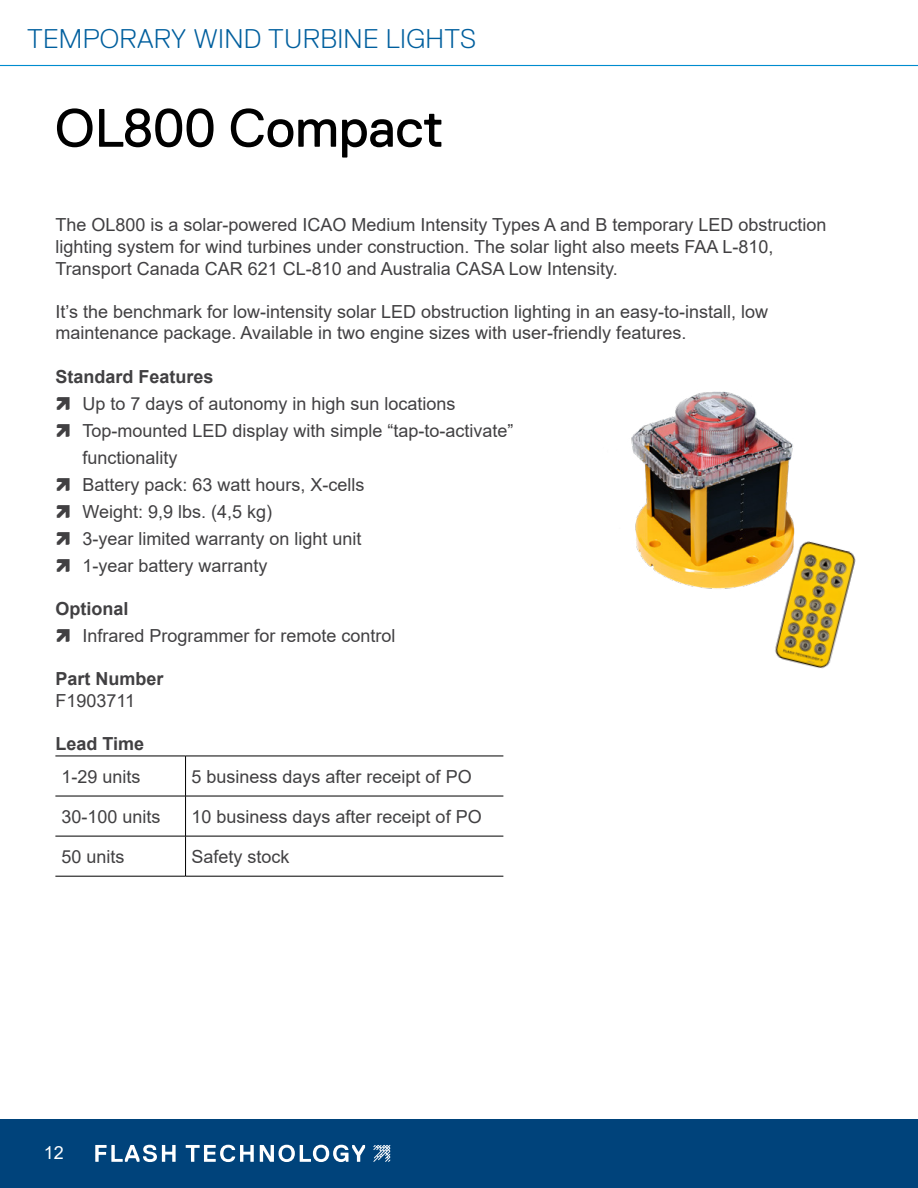
<style>
.page{position:relative;width:918px;height:1188px;background:#fff}
.page>*{position:absolute;margin:0;border:0;box-sizing:border-box;transform-origin:0 0}
.Product_Title{font:54px "Replica Std";color:#000}
.Page_titles{font:300 27px "Replica Std";letter-spacing:.01em;color:#005f9e}
.Body{font:18px/21.6px "Arial";color:#414042}
.Body-2{font:700 18px "Arial";color:#414042}
.t1{font:18px "Arial";color:#fff}
.s1{font-family:"SPX"}
</style>
<div class="page">
<div style="left:0;top:1119px;width:918px;height:69px;background:#00437b"></div>
<hr style="left:0;top:65px;width:918px;height:1px;background:#008ccf">
<svg style="left:373px;top:1145px;width:17px;height:17px"></svg>
<svg style="left:95px;top:1145px;width:81px;height:17px"></svg>
<svg style="left:186px;top:1145px;width:68px;height:17px"></svg>
<svg style="left:260px;top:1145px;width:105px;height:17px"></svg>
<hr style="left:55px;top:756px;width:131px;height:1px;background:#000">
<hr style="left:186px;top:756px;width:317px;height:1px;background:#000">
<hr style="left:185px;top:756px;width:1px;height:40px;background:#000">
<hr style="left:55px;top:796px;width:131px;height:1px;background:#000">
<hr style="left:186px;top:796px;width:317px;height:1px;background:#000">
<hr style="left:185px;top:796px;width:1px;height:40px;background:#000">
<hr style="left:55px;top:836px;width:131px;height:1px;background:#000">
<hr style="left:186px;top:836px;width:317px;height:1px;background:#000">
<hr style="left:185px;top:836px;width:1px;height:40px;background:#000">
<hr style="left:55px;top:876px;width:131px;height:1px;background:#000">
<hr style="left:186px;top:876px;width:317px;height:1px;background:#000">
<img style="left:631px;top:391px;width:164px;height:198px">
<img style="left:767px;top:535px;width:89px;height:134px">
<p class="Page_titles" style="left:27px;top:23px;width:451px">TEMPORARY WIND TURBINE LIGHTS</p>
<p class="Product_Title" style="left:55px;top:98px;width:390px">OL800 Compact</p>
<p class="Body" style="left:55px;top:214px;width:773px">The OL800 is a solar-powered ICAO Medium Intensity Types A and B temporary LED obstruction lighting system for wind turbines under construction. The solar light also meets FAA L-810,<br>Transport Canada CAR 621 CL-810 and Australia CASA Low Intensity.</p>
<p class="Body" style="left:55px;top:301px;width:714px">It’s the benchmark for low-intensity solar LED obstruction lighting in an easy-to-install, low maintenance package. Available in two engine sizes with user-friendly features.</p>
<p class="Body-2" style="left:55px;top:364px;width:160px">Standard Features</p>
<p class="Body" style="left:55px;top:392px;width:402px"><span class="s1">ì</span> Up to 7 days of autonomy in high sun locations</p>
<p class="Body" style="left:82px;top:417px;width:433px;line-height:27px;text-indent:-27px"><span class="s1">ì</span> Top-mounted LED display with simple “tap-to-activate” functionality</p>
<p class="Body" style="left:55px;top:473px;width:311px"><span class="s1">ì</span> Battery pack: 63 watt hours, X-cells</p>
<p class="Body" style="left:55px;top:500px;width:218px"><span class="s1">ì</span> Weight: 9,9 lbs. (4,5 kg)</p>
<p class="Body" style="left:55px;top:527px;width:308px"><span class="s1">ì</span> 3-year limited warranty on light unit</p>
<p class="Body" style="left:55px;top:554px;width:214px"><span class="s1">ì</span> 1-year battery warranty</p>
<p class="Body-2" style="left:55px;top:596px;width:75px">Optional</p>
<p class="Body" style="left:55px;top:625px;width:342px"><span class="s1">ì</span> Infrared Programmer for remote control</p>
<p class="Body-2" style="left:55px;top:666px;width:110px">Part Number</p>
<p class="Body" style="left:55px;top:689px;width:81px">F1903711</p>
<p class="Body-2" style="left:55px;top:731px;width:90px">Lead Time</p>
<p class="Body" style="left:61px;top:765px;width:81px">1-29 units</p>
<p class="Body" style="left:192px;top:765px;width:282px">5 business days after receipt of PO</p>
<p class="Body" style="left:61px;top:805px;width:101px">30-100 units</p>
<p class="Body" style="left:192px;top:805px;width:292px">10 business days after receipt of PO</p>
<p class="Body" style="left:61px;top:845px;width:65px">50 units</p>
<p class="Body" style="left:192px;top:845px;width:100px">Safety stock</p>
<p class="t1" style="left:44px;top:1141px;width:22px">12</p>
</div>
